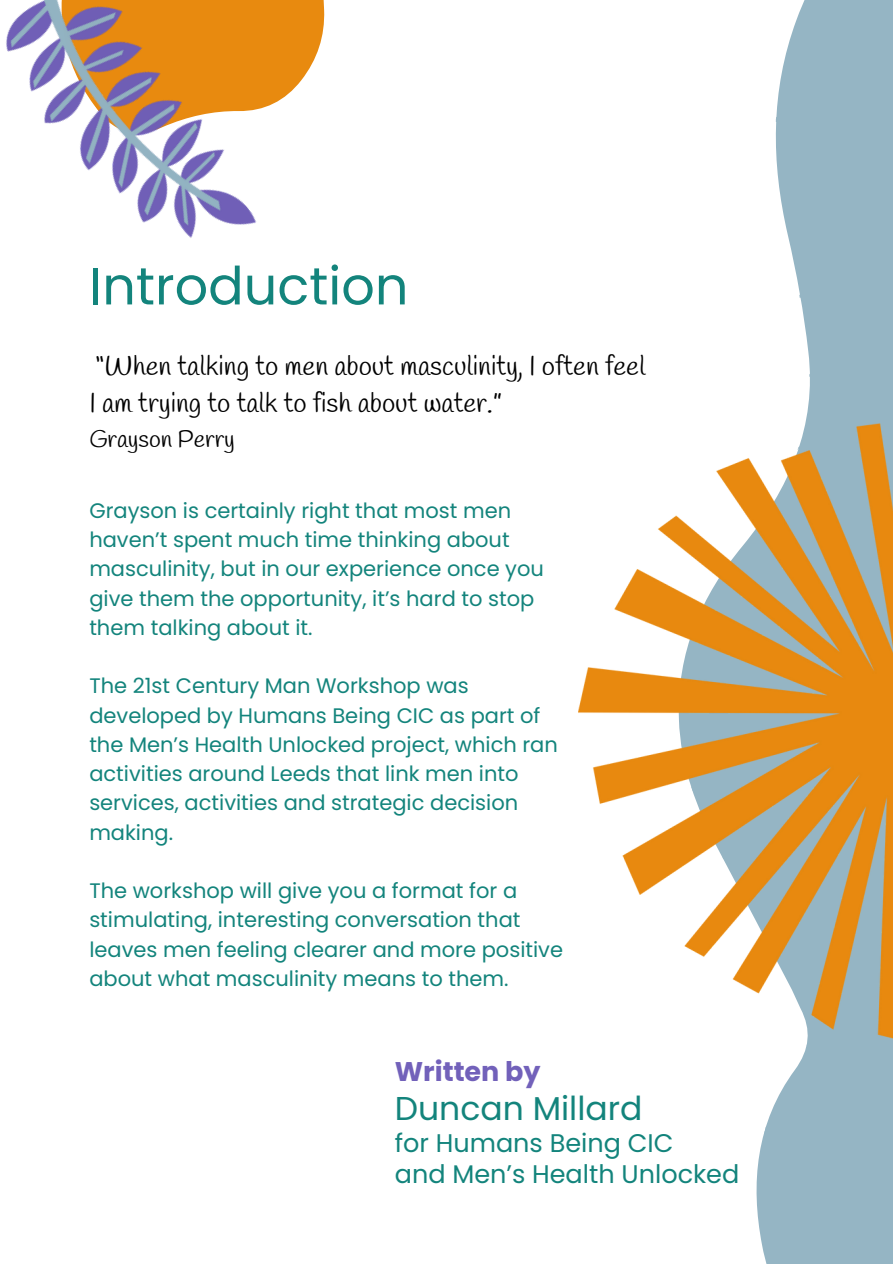
<style>
.page{position:relative;width:893px;height:1264px;background:#fff}
.page>*{position:absolute;margin:0;border:0;box-sizing:border-box;transform-origin:0 0}
.t1{font:52.5px "Poppins";color:#13847c}
.t2{font:33px "Poppins";color:#13847c}
.t3{font:27px/37.2px "Handlee";color:#000}
.t4{font:700 27px "Poppins";color:#7261ba}
.t5{font:25.5px/30.3px "Poppins";color:#13847c}
.t6{font:24px "Handlee";color:#000}
.t7{font:21px/29.2px "Poppins";color:#13847c}
</style>
<div class="page">
<svg style="left:775px;top:0;width:117px;height:390px;background:#a3becb"></svg>
<img style="left:578px;top:390px;width:314px;height:873px">
<img style="left:6px;top:0;width:319px;height:238px">
<p class="t1" style="left:89px;top:249px;width:320px">Introduction</p>
<p class="t3" style="left:89px;top:349px;width:557px">“When talking to men about masculinity, I often feel<br>I am trying to talk to fish about water.”</p>
<p class="t6" style="left:89px;top:424px;width:147px">Grayson Perry</p>
<p class="t7" style="left:89px;top:496px;width:456px">Grayson is certainly right that most men haven’t spent much time thinking about masculinity, but in our experience once you give them the opportunity, it’s hard to stop them talking about it.</p>
<h1 class="t7" style="left:89px;top:671px;width:470px">The 21st Century Man Workshop was developed by Humans Being CIC as part of the Men’s Health Unlocked project, which ran activities around Leeds that link men into services, activities and strategic decision making.</h1>
<h3 class="t7" style="left:89px;top:876px;width:475px">The workshop will give you a format for a stimulating, interesting conversation that leaves men feeling clearer and more positive about what masculinity means to them.</h3>
<p class="t4" style="left:395px;top:1052px;width:147px">Written by</p>
<p class="t2" style="left:395px;top:1084px;width:249px">Duncan Millard</p>
<p class="t5" style="left:395px;top:1128px;width:346px">for Humans Being CIC<br>and Men’s Health Unlocked</p>
</div>
